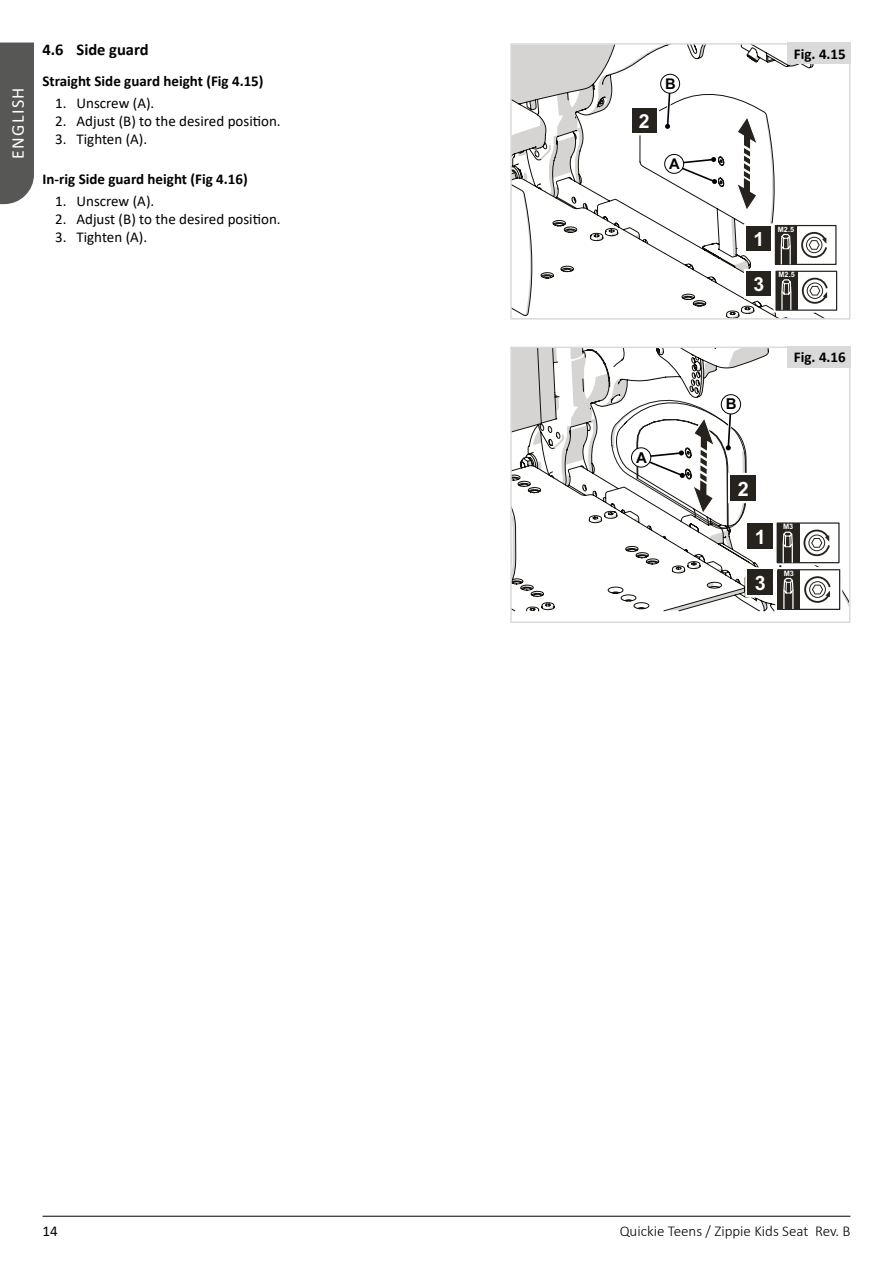
<style>
.page{position:relative;width:893px;height:1263px;background:#fff}
.page>*{position:absolute;margin:0;border:0;box-sizing:border-box;transform-origin:0 0}
.t1{font:700 19.8px "Arial";color:#fff}
.t2{font:700 19.35px "Arial";color:#fff}
.t3{font:18px "Calibri";letter-spacing:.08em;color:#fff}
.t4{font:700 16.5px "Calibri";color:#000}
.t5{font:15px "Calibri";color:#000}
.t6{font:700 15px "Calibri";color:#000}
.t7{font:300 15px "Calibri";color:#000}
.t8{font:700 15px "Arial";color:#000}
.t9{font:700 14.7px "Arial";color:#000}
.t10{font:700 7.35px "Arial";color:#fff}
.t11{font:700 7.2px "Arial";color:#fff}
</style>
<div class="page">
<hr style="left:43px;top:1216px;width:807px;height:1px;background:#000">
<div style="left:0;top:43px;width:34px;height:161px;background:#575756"></div>
<svg style="left:513px;top:46px;width:310px;height:271px"></svg>
<div style="left:773px;top:223px;width:65px;height:44px;border:5px solid #fff"></div>
<div style="left:775px;top:226px;width:61px;height:38px;background:#fff"></div>
<div style="left:775px;top:225px;width:61px;height:40px;border:1px solid #27241f"></div>
<div style="left:775px;top:226px;width:22px;height:38px;background:#27241f"></div>
<svg style="left:777px;top:233px;width:14px;height:33px"></svg>
<svg style="left:801px;top:232px;width:26px;height:26px"></svg>
<div style="left:774px;top:269px;width:65px;height:44px;border:5px solid #fff"></div>
<div style="left:776px;top:271px;width:61px;height:39px;background:#fff"></div>
<div style="left:775px;top:271px;width:62px;height:40px;border:1px solid #27241f"></div>
<div style="left:776px;top:271px;width:22px;height:39px;background:#27241f"></div>
<svg style="left:781px;top:279px;width:11px;height:32px"></svg>
<svg style="left:801px;top:277px;width:27px;height:27px"></svg>
<div style="left:746px;top:226px;width:25px;height:25px;background:#26231e"></div>
<div style="left:632px;top:108px;width:25px;height:25px;background:#26231e"></div>
<div style="left:746px;top:271px;width:25px;height:25px;background:#26231e"></div>
<svg style="left:670px;top:156px;width:48px;height:30px"></svg>
<svg style="left:664px;top:91px;width:10px;height:38px"></svg>
<div style="left:665px;top:154px;width:19px;height:19px;background:#fff;border-radius:50%"></div>
<div style="left:664px;top:154px;width:20px;height:20px;border:1px solid #000;border-radius:50%"></div>
<div style="left:661px;top:74px;width:19px;height:19px;background:#fff;border-radius:50%"></div>
<div style="left:660px;top:74px;width:20px;height:20px;border:1px solid #000;border-radius:50%"></div>
<svg style="left:736px;top:116px;width:21px;height:95px"></svg>
<div style="left:510px;top:43px;width:340px;height:277px;border:2px solid #dadada"></div>
<svg style="left:513px;top:350px;width:334px;height:262px"></svg>
<div style="left:775px;top:521px;width:66px;height:44px;border:5px solid #fff"></div>
<div style="left:777px;top:522px;width:63px;height:41px;background:#fff;border:1px solid #27241f"></div>
<div style="left:777px;top:523px;width:22px;height:40px;background:#27241f"></div>
<svg style="left:779px;top:531px;width:14px;height:33px"></svg>
<svg style="left:803px;top:529px;width:27px;height:28px"></svg>
<div style="left:775px;top:567px;width:67px;height:45px;border:5px solid #fff"></div>
<div style="left:778px;top:570px;width:62px;height:39px;background:#fff"></div>
<div style="left:777px;top:569px;width:63px;height:41px;border:1px solid #27241f"></div>
<div style="left:778px;top:570px;width:22px;height:39px;background:#27241f"></div>
<svg style="left:783px;top:577px;width:11px;height:33px"></svg>
<svg style="left:804px;top:576px;width:27px;height:27px"></svg>
<div style="left:748px;top:523px;width:25px;height:26px;background:#26231e"></div>
<div style="left:730px;top:475px;width:26px;height:26px;background:#26231e"></div>
<div style="left:745px;top:567px;width:30px;height:31px;border:5px solid #fff"></div>
<div style="left:748px;top:570px;width:25px;height:25px;background:#26231e"></div>
<svg style="left:721px;top:395px;width:20px;height:19px"></svg>
<div style="left:721px;top:394px;width:20px;height:20px;border:1px solid #000;border-radius:50%"></div>
<svg style="left:611px;top:400px;width:135px;height:129px"></svg>
<div style="left:510px;top:347px;width:340px;height:276px;border:2px solid #dadada"></div>
<div style="left:787px;top:43px;width:63px;height:21px;background:#dadada"></div>
<div style="left:787px;top:346px;width:63px;height:21px;background:#dadada"></div>
<p class="t3" style="left:5px;top:159px;width:73px;rotate:-90deg">ENGLISH</p>
<p class="t4" style="left:43px;top:38px;width:108px">4.6 Side guard</p>
<p class="t6" style="left:43px;top:70px;width:223px">Straight Side guard height (Fig 4.15)</p>
<p class="t5" style="left:55px;top:93px;width:101px">1. Unscrew (A).</p>
<p class="t5" style="left:55px;top:111px;width:227px">2. Adjust (B) to the desired position.</p>
<p class="t5" style="left:55px;top:129px;width:93px">3. Tighten (A).</p>
<p class="t6" style="left:43px;top:169px;width:207px">In-rig Side guard height (Fig 4.16)</p>
<p class="t5" style="left:55px;top:191px;width:101px">1. Unscrew (A).</p>
<p class="t5" style="left:55px;top:209px;width:227px">2. Adjust (B) to the desired position.</p>
<p class="t5" style="left:55px;top:227px;width:93px">3. Tighten (A).</p>
<p class="t5" style="left:43px;top:1220px;width:17px">14</p>
<p class="t2" style="left:639px;top:107px;width:12px">2</p>
<p class="t9" style="left:665px;top:73px;width:12px">B</p>
<p class="t9" style="left:669px;top:153px;width:12px">A</p>
<p class="t8" style="left:636px;top:447px;width:12px">A</p>
<p class="t6" style="left:794px;top:43px;width:53px">Fig. 4.15</p>
<p class="t2" style="left:753px;top:225px;width:12px">1</p>
<p class="t2" style="left:753px;top:271px;width:12px">3</p>
<p class="t11" style="left:778px;top:224px;width:18px">M2.5</p>
<p class="t11" style="left:779px;top:270px;width:18px">M2.5</p>
<p class="t8" style="left:726px;top:394px;width:12px">B</p>
<p class="t6" style="left:794px;top:347px;width:53px">Fig. 4.16</p>
<h1 class="t1" style="left:738px;top:475px;width:12px">2</h1>
<h1 class="t1" style="left:755px;top:523px;width:12px">1</h1>
<h1 class="t1" style="left:755px;top:569px;width:12px">3</h1>
<p class="t10" style="left:783px;top:521px;width:12px">M3</p>
<p class="t10" style="left:784px;top:568px;width:12px">M3</p>
<p class="t7" style="left:620px;top:1222px;width:232px">Quickie Teens / Zippie Kids Seat Rev. B</p>
</div>
